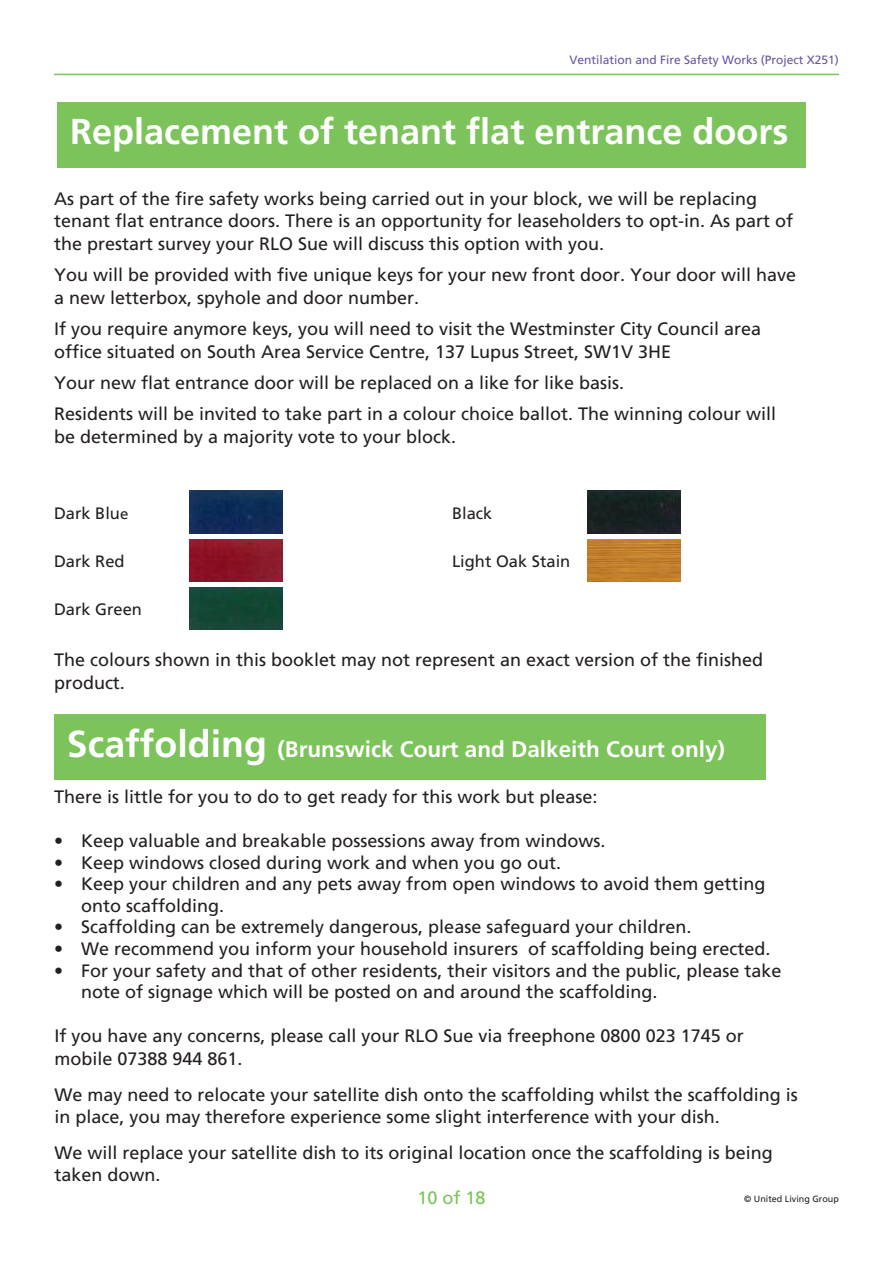
<style>
.page{position:relative;width:893px;height:1263px;background:#fff}
.page>*{position:absolute;margin:0;border:0;box-sizing:border-box;transform-origin:0 0}
.t1{font:700 36px "Frutiger CE";color:#fff}
.t2{font:700 22.5px "Frutiger CE";color:#fff}
.t3{font:18px/22.5px "Frutiger CE";color:#231f20}
.t4{font:18px "Frutiger CE";color:#7bc35a}
.t5{font:16.5px "Frutiger CE";color:#231f20}
.t6{font:12px "Frutiger CE";color:#6855a3}
.t7{font:9px "Frutiger CE";color:#231f20}
.s1{font-size:15px}
.s2{font-size:37.5px}
</style>
<div class="page">
<hr style="left:54px;top:74px;width:785px;height:1px;background:#7bc35a">
<div style="left:57px;top:102px;width:749px;height:66px;background:#7bc35a"></div>
<div style="left:54px;top:714px;width:712px;height:66px;background:#7bc35a"></div>
<img style="left:588px;top:491px;width:92px;height:42px">
<img style="left:588px;top:539px;width:92px;height:42px">
<img style="left:190px;top:491px;width:92px;height:42px">
<img style="left:190px;top:539px;width:92px;height:42px">
<img style="left:190px;top:587px;width:92px;height:43px">
<p class="t6" style="left:569px;top:52px;width:271px">Ventilation and Fire Safety Works (Project X251)</p>
<p class="t1" style="left:70px;top:110px;width:720px">Replacement of tenant flat entrance doors</p>
<p class="t3" style="left:54px;top:187px;width:741px">As part of the fire safety works being carried out in your block, we will be replacing tenant flat entrance doors. There is an opportunity for leaseholders to opt-in. As part of the prestart survey your RLO Sue will discuss this option with you.</p>
<p class="t3" style="left:54px;top:264px;width:744px">You will be provided with five unique keys for your new front door. Your door will have a new letterbox, spyhole and door number.</p>
<p class="t3" style="left:54px;top:318px;width:709px">If you require anymore keys, you will need to visit the Westminster City Council area office situated on South Area Service Centre, 137 Lupus Street, SW1V 3HE</p>
<p class="t3" style="left:54px;top:366px;width:724px;line-height:31.5px">Your new flat entrance door will be replaced on a like for like basis.<br>Residents will be invited to take part in a colour choice ballot. The winning colour will</p>
<p class="t3" style="left:54px;top:425px;width:404px">be determined by a majority vote to your block.</p>
<p class="t5" style="left:54px;top:503px;width:76px">Dark Blu<span class="s1">e</span></p>
<p class="t5" style="left:54px;top:551px;width:72px">Dark Red</p>
<p class="t5" style="left:54px;top:600px;width:90px">Dark Green</p>
<p class="t5" style="left:452px;top:503px;width:42px">Black</p>
<p class="t5" style="left:452px;top:551px;width:120px">Light Oak Stain</p>
<p class="t3" style="left:54px;top:648px;width:711px">The colours shown in this booklet may not represent an exact version of the finished product.</p>
<p class="t2" style="left:67px;top:736px;width:659px"><span class="s2">Scaffolding</span> (Brunswick Court and Dalkeith Court only)</p>
<p class="t3" style="left:54px;top:785px;width:545px">There is little for you to do to get ready for this work but please:</p>
<p class="t3" style="left:54px;top:829px;width:553px">• Keep valuable and breakable possessions away from windows.</p>
<p class="t3" style="left:54px;top:851px;width:509px">• Keep windows closed during work and when you go out.</p>
<p class="t3" style="left:81px;top:873px;width:686px;line-height:21.6px;text-indent:-27px">• Keep your children and any pets away from open windows to avoid them getting onto scaffolding.</p>
<p class="t3" style="left:54px;top:916px;width:639px">• Scaffolding can be extremely dangerous, please safeguard your children.</p>
<p class="t3" style="left:54px;top:937px;width:718px">• We recommend you inform your household insurers of scaffolding being erected.</p>
<p class="t3" style="left:81px;top:959px;width:702px;line-height:21.6px;text-indent:-27px">• For your safety and that of other residents, their visitors and the public, please take note of signage which will be posted on and around the scaffolding.</p>
<p class="t3" style="left:54px;top:1024px;width:691px">If you have any concerns, please call your RLO Sue via freephone 0800 023 1745 or mobile 07388 944 861.</p>
<p class="t3" style="left:54px;top:1084px;width:745px;line-height:21.6px">We may need to relocate your satellite dish onto the scaffolding whilst the scaffolding is in place, you may therefore experience some slight interference with your dish.</p>
<p class="t3" style="left:54px;top:1142px;width:720px;line-height:21.6px">We will replace your satellite dish to its original location once the scaffolding is being taken down.</p>
<p class="t4" style="left:417px;top:1187px;width:70px">10 of 18</p>
<p class="t7" style="left:744px;top:1194px;width:96px">© United Living Group</p>
</div>
